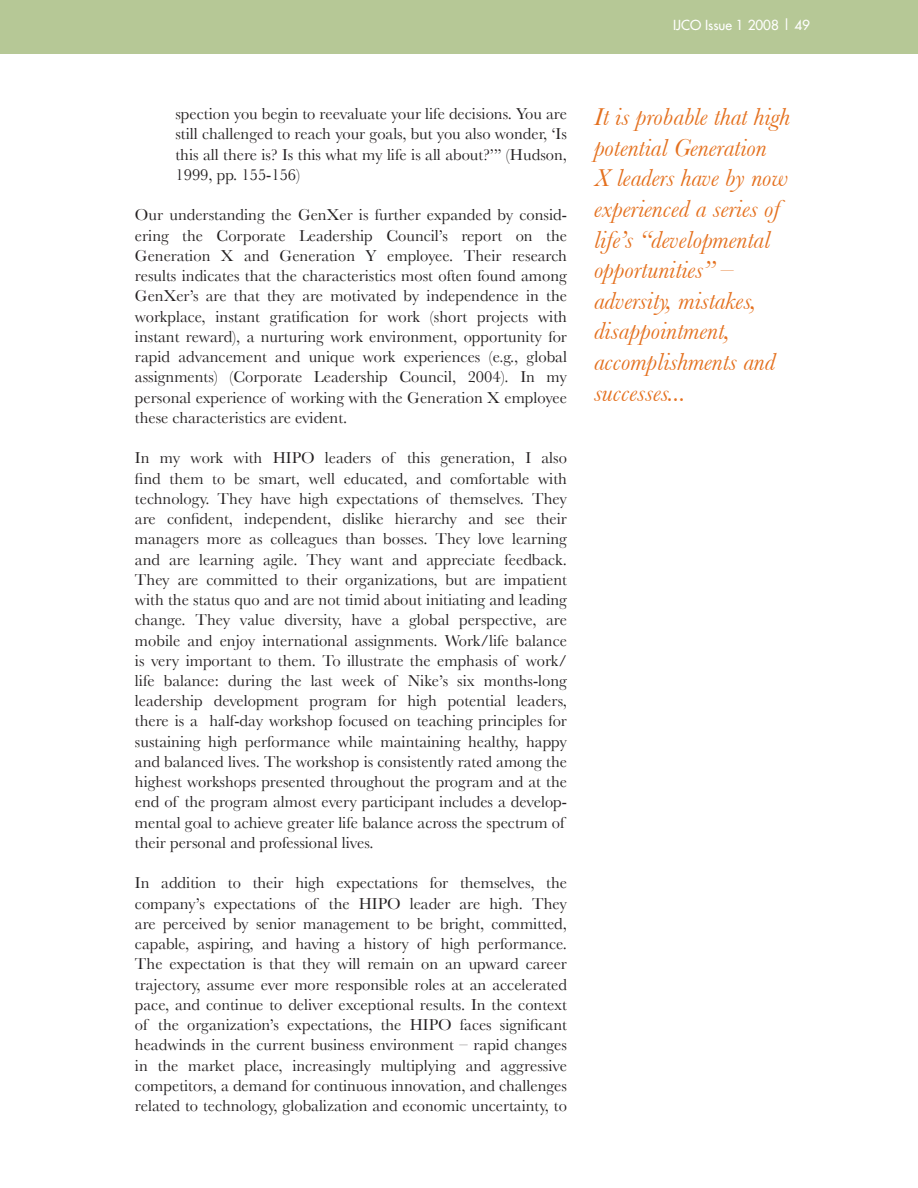
<style>
.page{position:relative;width:918px;height:1188px;background:#fff}
.page>*{position:absolute;margin:0;border:0;box-sizing:border-box;transform-origin:0 0}
.t1{font:italic 25.5px/30.6px "Baskerville";color:#e4701e}
.t2{font:16.5px/20.2px "Baskerville";color:#231f20;text-align:justify}
.t3{font:13.5px "Futura";color:#fff}
</style>
<div class="page">
<div style="left:0;top:0;width:918px;height:54px;background:#b6c896"></div>
<p class="t3" style="left:673px;top:16px;width:138px">IJCO Issue 1 2008 | 49</p>
<p class="t2" style="left:176px;top:103px;width:393px">spection you begin to reevaluate your life decisions. You are still challenged to reach your goals, but you also wonder, ‘Is this all there is? Is this what my life is all about?’” (Hudson, 1999, pp. 155-156)</p>
<p class="t2" style="left:135px;top:205px;width:434px">Our understanding the GenXer is further expanded by consid&shy;ering the Corporate Leadership Council’s report on the Generation X and Generation Y employee. Their research results indicates that the characteristics most often found among GenXer’s are that they are motivated by independence in the workplace, instant gratification for work (short projects with instant reward), a nurturing work environment, opportunity for rapid advancement and unique work experiences (e.g., global assignments) (Corporate Leadership Council, 2004). In my personal experience of working with the Generation X employee these characteristics are evident.</p>
<p class="t2" style="left:135px;top:448px;width:434px;text-align:left">In my work with HIPO leaders of this generation, I also find them to be smart, well educated, and comfortable with technology. They have high expectations of themselves. They are confident, independent, dislike hierarchy and see their managers more as colleagues than bosses. They love learning and are learning agile. They want and appreciate feedback.<br>They are committed to their organizations, but are impatient with the status quo and are not timid about initiating and leading change. They value diversity, have a global perspective, are mobile and enjoy international assignments. Work/life balance is very important to them. To illustrate the emphasis of work/ life balance: during the last week of Nike’s six months-long leadership development program for high potential leaders, there is a half-day workshop focused on teaching principles for sustaining high performance while maintaining healthy, happy and balanced lives. The workshop is consistently rated among the highest workshops presented throughout the program and at the end of the program almost every participant includes a develop&shy;mental goal to achieve greater life balance across the spectrum of their personal and professional lives.</p>
<p class="t2" style="left:135px;top:873px;width:434px">In addition to their high expectations for themselves, the company’s expectations of the HIPO leader are high. They are perceived by senior management to be bright, committed, capable, aspiring, and having a history of high performance.<br>The expectation is that they will remain on an upward career trajectory, assume ever more responsible roles at an accelerated pace, and continue to deliver exceptional results. In the context of the organization’s expectations, the HIPO faces significant headwinds in the current business environment – rapid changes in the market place, increasingly multiplying and aggressive competitors, a demand for continuous innovation, and challenges related to technology, globalization and economic uncertainty, to</p>
<h1 class="t1" style="left:594px;top:101px;width:198px">It is probable that high potential Generation<br>X leaders have by now experienced a series of life’s “developmental opportunities” – adversity, mistakes, disappointment, accomplishments and successes...</h1>
</div>
